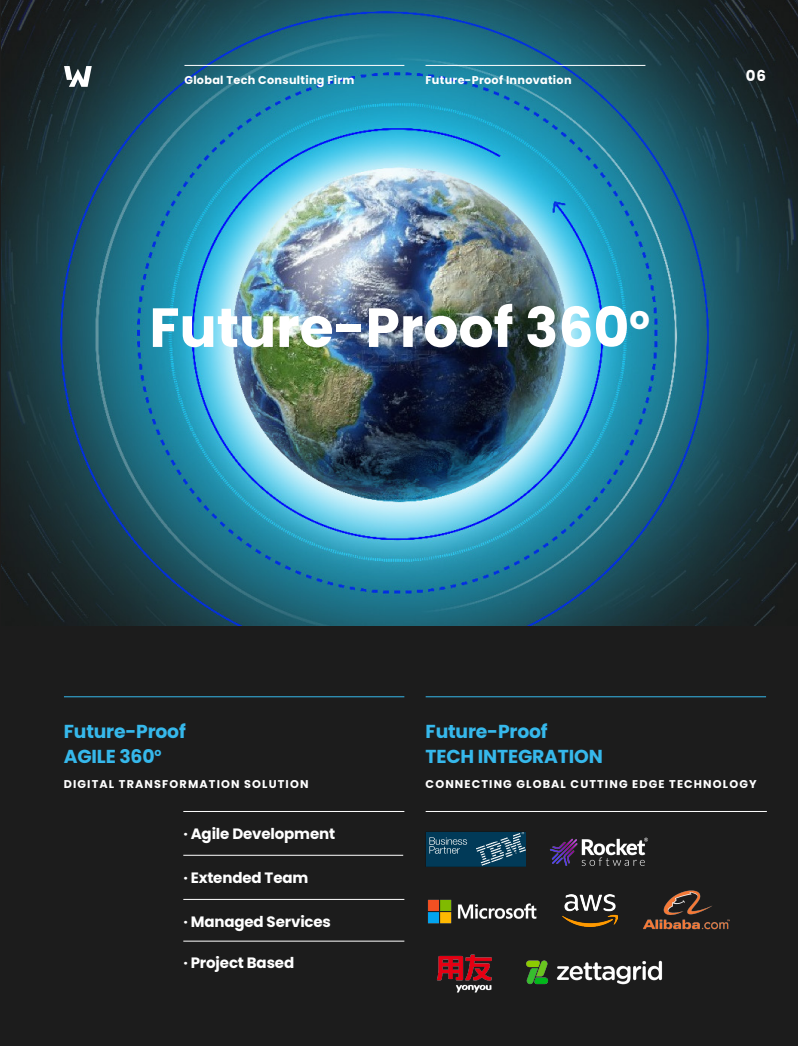
<style>
.page{position:relative;width:798px;height:1046px;background:#fff}
.page>*{position:absolute;margin:0;border:0;box-sizing:border-box;transform-origin:0 0}
.t1{font:700 55px "Poppins";color:#fff}
.t2{font:700 18.75px "Poppins";letter-spacing:-.01em;color:#36b8eb}
.t3{font:700 15px "Poppins";letter-spacing:-.01em;color:#fff}
.t4{font:700 11.25px "Poppins";letter-spacing:.1em;color:#fff}
.t5{font:700 11.25px "Poppins";letter-spacing:.025em;color:#fff}
</style>
<div class="page">
<div style="left:0;top:0;width:797px;height:1045px;background:#1c1c1c"></div>
<hr style="left:64px;top:696px;width:340px;height:1px;background:#36b8eb">
<hr style="left:425px;top:696px;width:340px;height:1px;background:#36b8eb">
<img style="left:1px;top:0;width:796px;height:625px">
<hr style="left:183px;top:811px;width:221px;height:1px;background:#fff">
<hr style="left:425px;top:811px;width:341px;height:1px;background:#fff">
<hr style="left:183px;top:898px;width:221px;height:1px;background:#fff">
<hr style="left:183px;top:940px;width:221px;height:1px;background:#fff">
<hr style="left:183px;top:854px;width:220px;height:1px;background:#fff">
<img style="left:562px;top:894px;width:55px;height:32px">
<img style="left:426px;top:832px;width:99px;height:35px">
<img style="left:549px;top:837px;width:99px;height:29px">
<img style="left:428px;top:899px;width:109px;height:25px">
<img style="left:437px;top:954px;width:55px;height:39px">
<img style="left:643px;top:890px;width:87px;height:40px">
<img style="left:526px;top:960px;width:137px;height:25px">
<hr style="left:184px;top:65px;width:220px;height:1px;background:#fff">
<hr style="left:425px;top:65px;width:220px;height:1px;background:#fff">
<svg style="left:64px;top:66px;width:28px;height:21px"></svg>
<p class="t5" style="left:184px;top:73px;width:171px">Global Tech Consulting Firm</p>
<p class="t5" style="left:425px;top:73px;width:147px">Future-Proof Innovation</p>
<p class="t3" style="left:745px;top:67px;width:22px">06</p>
<p class="t1" style="left:149px;top:296px;width:501px">Future-Proof 360<sup>o</sup></p>
<p class="t2" style="left:64px;top:720px;width:123px">Future-Proof</p>
<p class="t2" style="left:64px;top:745px;width:99px">AGILE 360<sup>o</sup></p>
<p class="t2" style="left:425px;top:720px;width:123px">Future-Proof</p>
<p class="t2" style="left:425px;top:745px;width:179px">TECH INTEGRATION</p>
<p class="t4" style="left:64px;top:777px;width:246px">DIGITAL TRANSFORMATION SOLUTION</p>
<p class="t4" style="left:425px;top:777px;width:332px">CONNECTING GLOBAL CUTTING EDGE TECHNOLOGY</p>
<p class="t3" style="left:183px;top:824px;width:153px">· Agile Development</p>
<p class="t3" style="left:183px;top:868px;width:126px">· Extended Team</p>
<p class="t3" style="left:183px;top:912px;width:149px">· Managed Services</p>
<p class="t3" style="left:183px;top:954px;width:112px">· Project Based</p>
</div>
